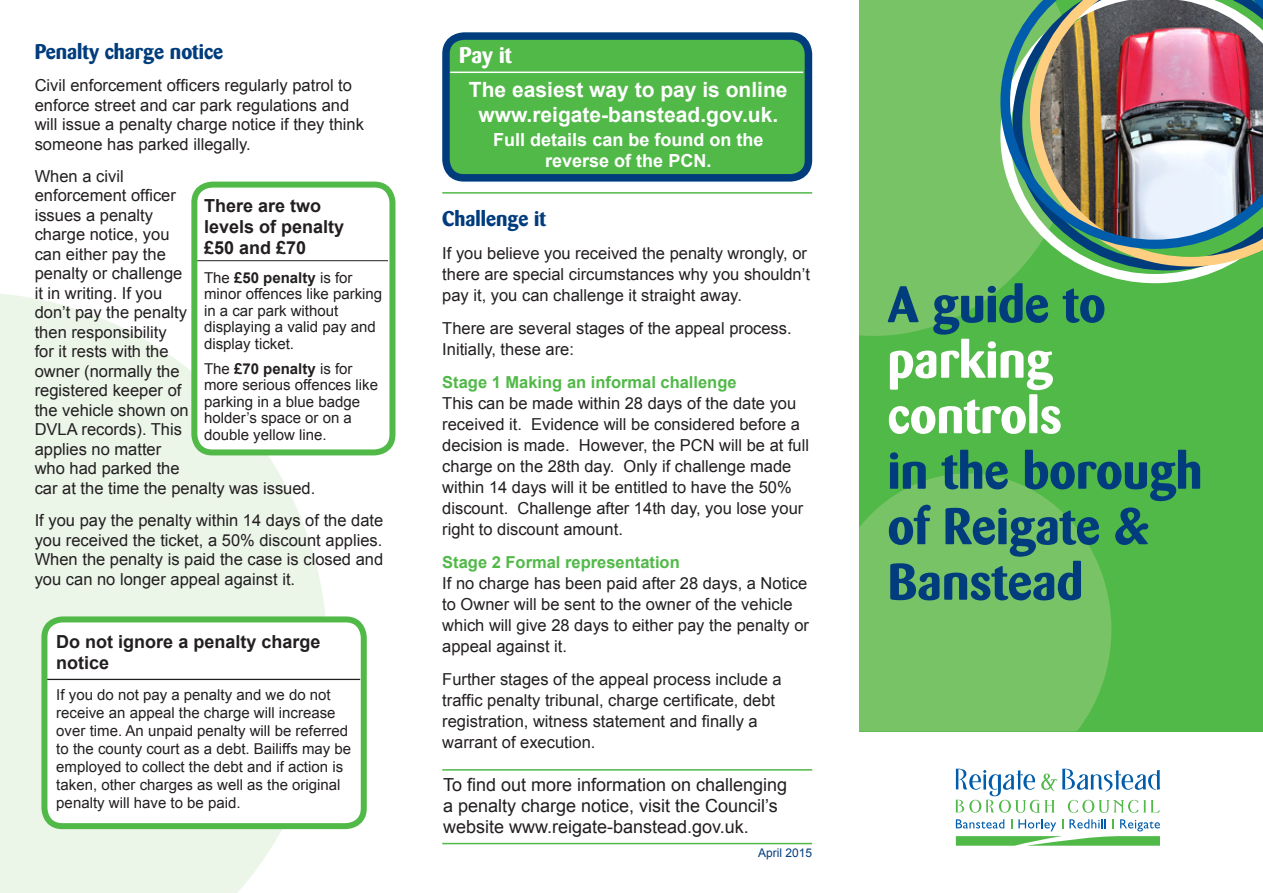
<style>
.page{position:relative;width:1263px;height:893px;background:#fff}
.page>*{position:absolute;margin:0;border:0;box-sizing:border-box;transform-origin:0 0}
.t1{font:700 51px/55.5px "Barmeno";color:#013d7d}
.t2{font:700 51px/55.5px "Barmeno";color:#fff}
.t3{font:700 22.5px "Barmeno";color:#fff}
.t4{font:700 21px "Arial";color:#fff}
.t5{font:700 21px "Barmeno";color:#013d7d}
.t6{font:18px/21px "Arial";color:#231f20}
.t7{font:700 18px/21px "Arial";color:#231f20}
.t8{font:700 18px/21px "Arial";color:#fff;text-align:center}
.t9{font:16.5px/19.5px "Arial";color:#231f20}
.t10{font:700 16.5px "Arial";color:#51b948}
.t11{font:15px/16.5px "Arial";color:#231f20}
.Further_Information{font:12px "Arial";color:#013d7d}
.s1{font-weight:700}
</style>
<div class="page">
<svg style="left:0;top:294px;width:327px;height:599px;background:#edf6ea"></svg>
<div style="left:859px;top:0;width:404px;height:731px;background:#51b948"></div>
<svg style="left:859px;top:473px;width:252px;height:258px;background:#73c162"></svg>
<div style="left:859px;top:0;width:147px;height:336px;background:#78c366"></div>
<svg style="left:956px;top:768px;width:204px;height:45px"></svg>
<svg style="left:956px;top:819px;width:204px;height:27px"></svg>
<svg style="left:1000px;top:249px;width:219px;height:34px"></svg>
<svg style="left:1030px;top:249px;width:233px;height:17px"></svg>
<img style="left:1000px;top:0;width:263px;height:249px">
<div style="left:44px;top:619px;width:320px;height:207px;background:#fff;border-radius:18px"></div>
<div style="left:41px;top:616px;width:326px;height:213px;border:6px solid #51b948;border-radius:18px"></div>
<hr style="left:47px;top:679px;width:313px;height:1px;background:#231f20">
<div style="left:194px;top:185px;width:198px;height:267px;background:#fff;border-radius:18px"></div>
<div style="left:191px;top:182px;width:204px;height:273px;border:6px solid #51b948;border-radius:18px"></div>
<hr style="left:197px;top:260px;width:191px;height:1px;background:#231f20">
<hr style="left:442px;top:769px;width:370px;height:2px;background:#51b948">
<hr style="left:442px;top:843px;width:370px;height:1px;background:#51b948">
<div style="left:446px;top:36px;width:362px;height:142px;background:#51b948;border-radius:18px"></div>
<div style="left:442px;top:32px;width:370px;height:150px;border:8px solid #013d7d;border-radius:18px"></div>
<hr style="left:450px;top:72px;width:353px;height:1px;background:#fff">
<hr style="left:442px;top:192px;width:370px;height:2px;background:#51b948">
<p class="t5" style="left:35px;top:39px;width:190px">Penalty charge notice</p>
<p class="t9" style="left:35px;top:76px;width:331px">Civil enforcement officers regularly patrol to enforce street and car park regulations and will issue a penalty charge notice if they think someone has parked illegally.</p>
<p class="t9" style="left:35px;top:166px;width:282px">When a civil<br>enforcement officer<br>issues a penalty<br>charge notice, you<br>can either pay the<br>penalty or challenge<br>it in writing. If you<br>don’t pay the penalty<br>then responsibility<br>for it rests with the<br>owner (normally the<br>registered keeper of<br>the vehicle shown on<br>DVLA records). This<br>applies no matter<br>who had parked the<br>car at the time the penalty was issued.</p>
<p class="t9" style="left:35px;top:511px;width:350px;text-align:justify">If you pay the penalty within 14 days of the date you received the ticket, a 50% discount applies.<br>When the penalty is paid the case is closed and you can no longer appeal against it.</p>
<p class="t7" style="left:204px;top:195px;width:142px">There are two levels of penalty £50 and £70</p>
<p class="t11" style="left:204px;top:269px;width:180px">The <span class="s1">£50 penalty</span> is for minor offences like parking in a car park without displaying a valid pay and display ticket.</p>
<p class="t11" style="left:204px;top:360px;width:175px">The <span class="s1">£70 penalty</span> is for more serious offences like parking in a blue badge holder’s space or on a double yellow line.</p>
<p class="t7" style="left:56px;top:632px;width:266px">Do not ignore a penalty charge notice</p>
<p class="t11" style="left:56px;top:686px;width:296px;line-height:18px">If you do not pay a penalty and we do not receive an appeal the charge will increase over time. An unpaid penalty will be referred to the county court as a debt. Bailiffs may be employed to collect the debt and if action is taken, other charges as well as the original penalty will have to be paid.</p>
<p class="t3" style="left:459px;top:41px;width:54px">Pay it</p>
<p class="t4" style="left:469px;top:75px;width:320px">The easiest way to pay is online</p>
<p class="t4" style="left:478px;top:101px;width:301px">www.reigate-banstead.gov.uk.</p>
<p class="t8" style="left:493px;top:130px;width:272px">Full details can be found on the reverse of the PCN.</p>
<p class="t5" style="left:442px;top:206px;width:105px">Challenge it</p>
<p class="t9" style="left:442px;top:243px;width:369px;line-height:21px">If you believe you received the penalty wrongly, or there are special circumstances why you shouldn’t pay it, you can challenge it straight away.</p>
<p class="t9" style="left:442px;top:318px;width:351px;line-height:21px">There are several stages of the appeal process.<br>Initially, these are:</p>
<p class="t10" style="left:442px;top:371px;width:296px">Stage 1 Making an informal challenge</p>
<p class="t9" style="left:442px;top:393px;width:368px;line-height:21px">This can be made within 28 days of the date you received it. Evidence will be considered before a decision is made. However, the PCN will be at full charge on the 28th day. Only if challenge made within 14 days will it be entitled to have the 50% discount. Challenge after 14th day, you lose your right to discount amount.</p>
<p class="t10" style="left:442px;top:551px;width:239px">Stage 2 Formal representation</p>
<p class="t9" style="left:442px;top:573px;width:368px;line-height:21px">If no charge has been paid after 28 days, a Notice to Owner will be sent to the owner of the vehicle which will give 28 days to either pay the penalty or appeal against it.</p>
<p class="t9" style="left:442px;top:669px;width:341px;line-height:21px">Further stages of the appeal process include a traffic penalty tribunal, charge certificate, debt registration, witness statement and finally a warrant of execution.</p>
<p class="t6" style="left:443px;top:775px;width:346px">To find out more information on challenging a penalty charge notice, visit the Council’s website www.reigate-banstead.gov.uk.</p>
<p class="Further_Information" style="left:758px;top:845px;width:56px">April 2015</p>
<p class="t1" style="left:888px;top:276px;width:219px">A guide to</p>
<p class="t2" style="left:888px;top:332px;width:176px">parking controls</p>
<p class="t1" style="left:888px;top:443px;width:316px">in the borough</p>
<p class="t1" style="left:888px;top:498px;width:262px">of Reigate &amp;<br>Banstead</p>
</div>
